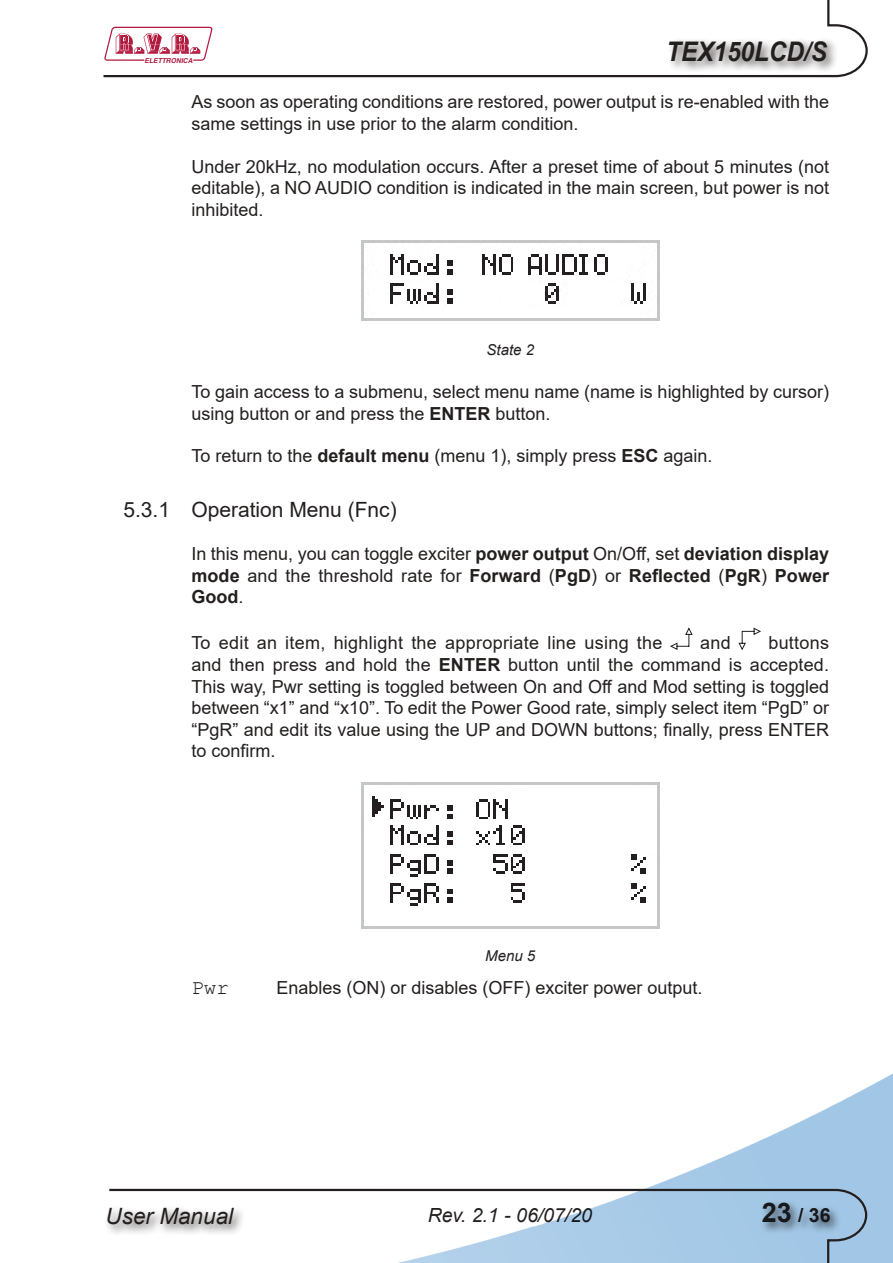
<style>
.page{position:relative;width:893px;height:1263px;background:#fff}
.page>*{position:absolute;margin:0;border:0;box-sizing:border-box;transform-origin:0 0}
.t1{font:italic 700 27px "Arial";color:#241f1f;scale:.9 1}
.t2{font:italic 22.5px "Arial";color:#241f1f}
.t3{font:21px "Arial";color:#241f1f}
.t4{font:21px "Courier New";color:#241f1f}
.t5{font:italic 19.5px "Arial";color:#241f1f}
.t6{font:700 19.5px "Arial";color:#241f1f}
.t7{font:18px/21.6px "Arial";color:#241f1f;text-align:justify}
.t8{font:italic 15px "Arial";color:#241f1f}
.t9{font:italic 700 6.75px "Helvetica";color:#b21a3f}
.s1{font-weight:700}
.s2{font-size:27px}
</style>
<div class="page">
<img style="left:647px;top:1073px;width:246px;height:190px">
<svg style="left:103px;top:0;width:765px;height:78px"></svg>
<svg style="left:109px;top:1188px;width:759px;height:75px"></svg>
<div style="left:666px;top:38px;width:173px;height:36px;background:#241f1f;opacity:.75"></div>
<svg style="left:104px;top:27px;width:108px;height:34px"></svg>
<div style="left:760px;top:1199px;width:82px;height:35px;background:#241f1f;opacity:.75"></div>
<div style="left:105px;top:1205px;width:141px;height:31px;background:#241f1f;opacity:.75"></div>
<img style="left:361px;top:241px;width:298px;height:80px">
<svg style="left:671px;top:628px;width:21px;height:21px"></svg>
<svg style="left:739px;top:628px;width:21px;height:21px"></svg>
<img style="left:361px;top:782px;width:298px;height:146px">
<p class="t9" style="left:144px;top:56px;width:50px">ELETTRONICA</p>
<h1 class="t1" style="left:666px;top:34px;width:180px">TEX150LCD/S</h1>
<p class="t7" style="left:191px;top:91px;width:639px">As soon as operating conditions are restored, power output is re-enabled with the same settings in use prior to the alarm condition.</p>
<p class="t7" style="left:191px;top:155px;width:639px">Under 20kHz, no modulation occurs. After a preset time of about 5 minutes (not editable), a NO AUDIO condition is indicated in the main screen, but power is not inhibited.</p>
<p class="t8" style="left:486px;top:340px;width:49px">State 2</p>
<p class="t7" style="left:191px;top:381px;width:639px">To gain access to a submenu, select menu name (name is highlighted by cursor) using button or and press the <span class="s1">ENTER</span> button.</p>
<p class="t7" style="left:191px;top:445px;width:523px">To return to the <span class="s1">default menu</span> (menu 1), simply press <span class="s1">ESC</span> again.</p>
<p class="t3" style="left:123px;top:495px;width:275px">5.3.1 Operation Menu (Fnc)</p>
<p class="t7" style="left:191px;top:543px;width:639px">In this menu, you can toggle exciter <span class="s1">power output</span> On/Off, set <span class="s1">deviation display mode</span> and the threshold rate for <span class="s1">Forward</span> (<span class="s1">PgD</span>) or <span class="s1">Reflected</span> (<span class="s1">PgR</span>) <span class="s1">Power Good</span>.</p>
<p class="t7" style="left:191px;top:632px;width:473px">To edit an item, highlight the appropriate line using the</p>
<p class="t7" style="left:700px;top:632px;width:32px">and</p>
<p class="t7" style="left:191px;top:632px;width:639px;text-indent:577px">buttons and then press and hold the <span class="s1">ENTER</span> button until the command is accepted.<br>This way, Pwr setting is toggled between On and Off and Mod setting is toggled between “x1” and “x10”. To edit the Power Good rate, simply select item “PgD” or “PgR” and edit its value using the UP and DOWN buttons; finally, press ENTER to confirm.</p>
<p class="t8" style="left:485px;top:946px;width:52px">Menu 5</p>
<p class="t4" style="left:191px;top:975px;width:39px">Pwr</p>
<p class="t7" style="left:276px;top:977px;width:428px">Enables (ON) or disables (OFF) exciter power output.</p>
<p class="t2" style="left:106px;top:1202px;width:129px">User Manual</p>
<p class="t5" style="left:428px;top:1203px;width:166px">Rev. 2.1 - 06/07/20</p>
<p class="t6" style="left:762px;top:1202px;width:70px"><span class="s2">23</span> / 36</p>
</div>
